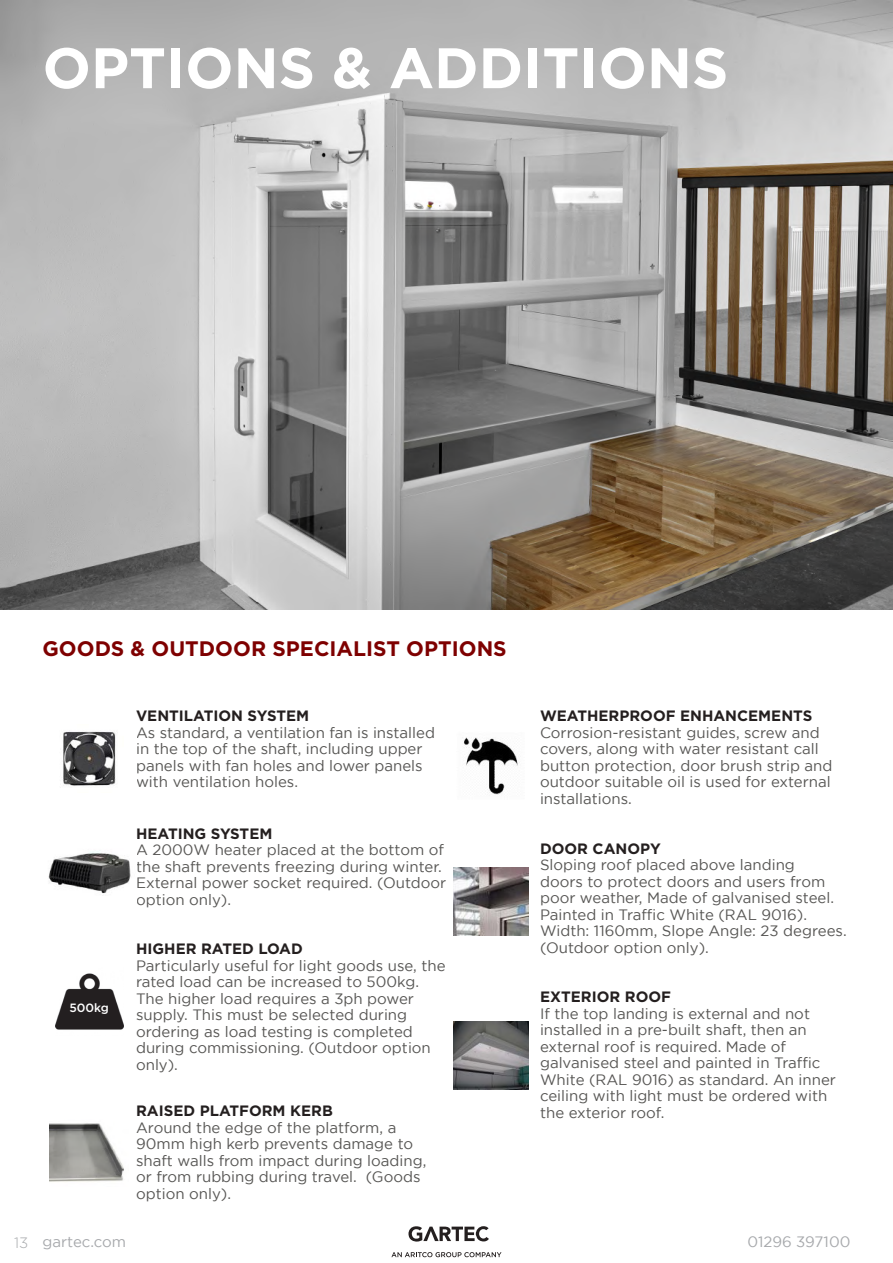
<style>
.page{position:relative;width:893px;height:1263px;background:#fff}
.page>*{position:absolute;margin:0;border:0;box-sizing:border-box;transform-origin:0 0}
.t1{font:700 57px "Gotham";color:#fff}
.t2{font:700 21px "Gotham";color:#7e0000}
.t3{font:15px/16.5px "Gotham";color:#575654}
.t4{font:700 15px "Gotham";color:#241f1f}
.t5{font:15px "Gotham";color:#a7a9ac}
.t6{font:500 12px "Gotham";color:#fff}
.s1{font-weight:300}
</style>
<div class="page">
<svg style="left:408px;top:1226px;width:81px;height:15px"></svg>
<svg style="left:391px;top:1252px;width:110px;height:5px"></svg>
<img style="left:0;top:1px;width:893px;height:608px">
<img style="left:63px;top:731px;width:53px;height:55px">
<img style="left:48px;top:851px;width:83px;height:43px">
<img style="left:50px;top:1123px;width:74px;height:59px">
<img style="left:454px;top:867px;width:74px;height:68px">
<img style="left:454px;top:1022px;width:74px;height:68px">
<img style="left:55px;top:973px;width:68px;height:57px">
<img style="left:463px;top:737px;width:55px;height:58px">
<h1 class="t1" style="left:43px;top:30px;width:687px">OPTIONS &amp; ADDITIONS</h1>
<h2 class="t2" style="left:43px;top:635px;width:466px">GOODS &amp; OUTDOOR SPECIALIST OPTIONS</h2>
<p class="t6" style="left:69px;top:1000px;width:41px">500kg</p>
<p class="t4" style="left:136px;top:706px;width:175px">VENTILATION SYSTEM</p>
<p class="t3" style="left:136px;top:724px;width:300px">As standard, a ventilation fan is installed in the top of the shaft, including upper panels with fan holes and lower panels with ventilation holes.</p>
<p class="t4" style="left:136px;top:823px;width:138px">HEATING SYSTEM</p>
<p class="t3" style="left:136px;top:841px;width:312px">A 2000W heater placed at the bottom of the shaft prevents freezing during winter.<br>External power socket required. (Outdoor option only).</p>
<p class="t4" style="left:136px;top:939px;width:168px">HIGHER RATED LOAD</p>
<p class="t3" style="left:136px;top:957px;width:311px">Particularly useful for light goods use, the rated load can be increased to 500kg.<br>The higher load requires a 3ph power supply. This must be selected during ordering as load testing is completed during commissioning. (Outdoor option only).</p>
<p class="t4" style="left:136px;top:1101px;width:198px">RAISED PLATFORM KERB</p>
<p class="t3" style="left:136px;top:1119px;width:292px">Around the edge of the platform, a<br>90mm high kerb prevents damage to shaft walls from impact during loading, or from rubbing during travel. (Goods option only).</p>
<p class="t4" style="left:540px;top:706px;width:274px">WEATHERPROOF ENHANCEMENTS</p>
<p class="t3" style="left:540px;top:724px;width:294px">Corrosion-resistant guides, screw and covers, along with water resistant call button protection, door brush strip and outdoor suitable oil is used for external installations.</p>
<p class="t4" style="left:540px;top:838px;width:122px">DOOR CANOPY</p>
<p class="t3" style="left:540px;top:856px;width:308px">Sloping roof placed above landing<br>doors to protect doors and users from poor weather, Made of galvanised steel.<br>Painted in Traffic White (RAL 9016).<br>Width: 1160mm, Slope Angle: 23 degrees. (Outdoor option only).</p>
<p class="t4" style="left:540px;top:987px;width:132px">EXTERIOR ROOF</p>
<p class="t3" style="left:540px;top:1005px;width:297px">If the top landing is external and not installed in a pre-built shaft, then an external roof is required. Made of galvanised steel and painted in Traffic White (RAL 9016) as standard. An inner ceiling with light must be ordered with the exterior roof.</p>
<p class="t5" style="left:14px;top:1233px;width:114px"><span class="s1">13</span> gartec.com</p>
<p class="t5" style="left:747px;top:1233px;width:105px">01296 397100</p>
</div>
